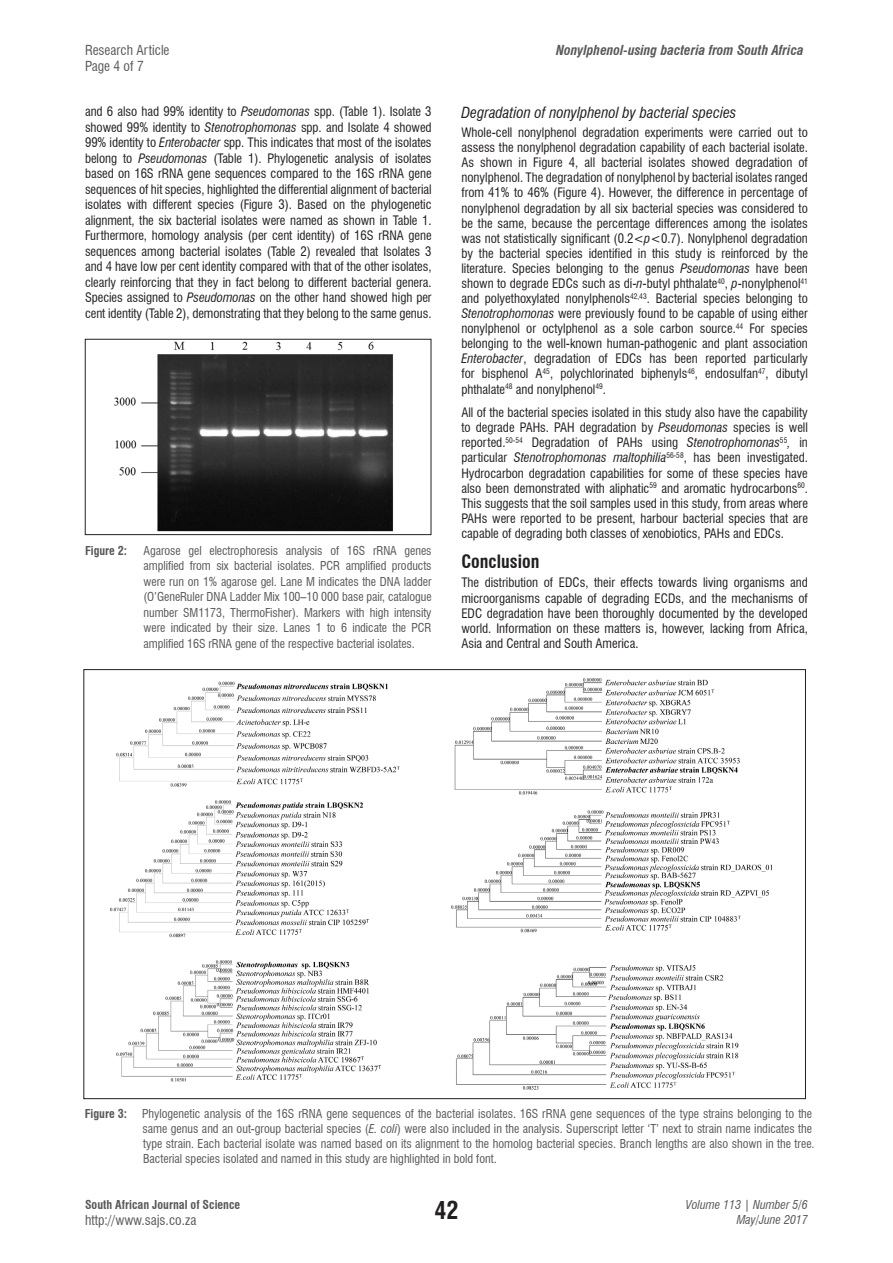
<style>
.page{position:relative;width:893px;height:1263px;background:#fff}
.page>*{position:absolute;margin:0;border:0;box-sizing:border-box;transform-origin:0 0}
.t1{font:700 condensed 24px "Swiss 721 BT";color:#231f20}
.Heading_1{font:700 condensed 18px "Swiss 721 BT";color:#231f20}
.Heading_2{font:italic condensed 15px "Swiss 721 BT";color:#231f20}
.HEADER_top{font:condensed 13.5px "Swiss 721 BT";color:#57585a}
.HEADER_top-2{font:italic 700 condensed 13.5px "Swiss 721 BT";color:#57585a}
.BODY{font:condensed 12.75px/15.1px "Swiss 721 BT";color:#231f20;text-align:justify}
.FIG_caption{font:condensed 12px/15.6px "Swiss 721 BT";color:#57585a;text-align:justify}
.FIG_caption-2{font:700 condensed 12px "Swiss 721 BT";color:#57585a}
.t2{font:italic condensed 12px/14.4px "Swiss 721 BT";color:#57585a;text-align:right}
.s1{font-style:italic}
</style>
<div class="page">
<img style="left:114px;top:341px;width:279px;height:191px">
<div style="left:85px;top:339px;width:346px;height:196px;border:1px solid #231f20"></div>
<img style="left:110px;top:678px;width:662px;height:412px">
<p class="HEADER_top" style="left:85px;top:42px;width:86px">Research Article</p>
<p class="HEADER_top-2" style="left:556px;top:42px;width:249px">Nonylphenol-using bacteria from South Africa</p>
<p class="HEADER_top" style="left:85px;top:58px;width:60px">Page 4 of 7</p>
<p class="BODY" style="left:85px;top:104px;width:348px;line-height:15.6px">and 6 also had 99% identity to <span class="s1">Pseudomonas</span> spp. (Table 1). Isolate 3 showed 99% identity to <span class="s1">Stenotrophomonas</span> spp. and Isolate 4 showed 99% identity to <span class="s1">Enterobacter</span> spp. This indicates that most of the isolates belong to <span class="s1">Pseudomonas</span> (Table 1). Phylogenetic analysis of isolates based on 16S rRNA gene sequences compared to the 16S rRNA gene sequences of hit species, highlighted the differential alignment of bacterial isolates with different species (Figure 3). Based on the phylogenetic alignment, the six bacterial isolates were named as shown in Table 1.<br>Furthermore, homology analysis (per cent identity) of 16S rRNA gene sequences among bacterial isolates (Table 2) revealed that Isolates 3 and 4 have low per cent identity compared with that of the other isolates, clearly reinforcing that they in fact belong to different bacterial genera.<br>Species assigned to <span class="s1">Pseudomonas</span> on the other hand showed high per cent identity (Table 2), demonstrating that they belong to the same genus.</p>
<p class="FIG_caption-2" style="left:85px;top:543px;width:43px">Figure 2:</p>
<p class="FIG_caption" style="left:144px;top:542px;width:290px">Agarose gel electrophoresis analysis of 16S rRNA genes amplified from six bacterial isolates. PCR amplified products were run on 1% agarose gel. Lane M indicates the DNA ladder (O’GeneRuler DNA Ladder Mix 100–10 000 base pair, catalogue number SM1173, ThermoFisher). Markers with high intensity were indicated by their size. Lanes 1 to 6 indicate the PCR amplified 16S rRNA gene of the respective bacterial isolates.</p>
<p class="Heading_2" style="left:461px;top:103px;width:277px">Degradation of nonylphenol by bacterial species</p>
<p class="BODY" style="left:461px;top:125px;width:348px">Whole-cell nonylphenol degradation experiments were carried out to assess the nonylphenol degradation capability of each bacterial isolate.<br>As shown in Figure 4, all bacterial isolates showed degradation of nonylphenol. The degradation of nonylphenol by bacterial isolates ranged from 41% to 46% (Figure 4). However, the difference in percentage of nonylphenol degradation by all six bacterial species was considered to be the same, because the percentage differences among the isolates was not statistically significant (0.2&lt;<span class="s1">p</span>&lt;0.7). Nonylphenol degradation by the bacterial species identified in this study is reinforced by the literature. Species belonging to the genus <span class="s1">Pseudomonas</span> have been shown to degrade EDCs such as di-<span class="s1">n</span>-butyl phthalate<sup>40</sup>, <span class="s1">p</span>-nonylphenol<sup>41 </sup>and polyethoxylated nonylphenols<sup>42,43</sup>. Bacterial species belonging to <span class="s1">Stenotrophomonas</span> were previously found to be capable of using either nonylphenol or octylphenol as a sole carbon source.<sup>44</sup> For species belonging to the well-known human-pathogenic and plant association <span class="s1">Enterobacter</span>, degradation of EDCs has been reported particularly for bisphenol A<sup>45</sup>, polychlorinated biphenyls<sup>46</sup>, endosulfan<sup>47</sup>, dibutyl phthalate<sup>48</sup> and nonylphenol<sup>49</sup>.</p>
<p class="BODY" style="left:461px;top:405px;width:348px">All of the bacterial species isolated in this study also have the capability to degrade PAHs. PAH degradation by <span class="s1">Pseudomonas</span> species is well reported.<sup>50-54</sup> Degradation of PAHs using <span class="s1">Stenotrophomonas</span><sup>55</sup><span class="s1">,</span> in particular <span class="s1">Stenotrophomonas maltophilia</span><sup>56-58</sup>, has been investigated.<br>Hydrocarbon degradation capabilities for some of these species have also been demonstrated with aliphatic<sup>59</sup> and aromatic hydrocarbons<sup>60</sup>.<br>This suggests that the soil samples used in this study, from areas where PAHs were reported to be present, harbour bacterial species that are capable of degrading both classes of xenobiotics, PAHs and EDCs.</p>
<p class="Heading_1" style="left:461px;top:551px;width:80px">Conclusion</p>
<p class="BODY" style="left:461px;top:575px;width:348px">The distribution of EDCs, their effects towards living organisms and microorganisms capable of degrading ECDs, and the mechanisms of EDC degradation have been thoroughly documented by the developed world. Information on these matters is, however, lacking from Africa, Asia and Central and South America.</p>
<p class="FIG_caption-2" style="left:85px;top:1106px;width:44px">Figure 3:</p>
<p class="FIG_caption" style="left:142px;top:1106px;width:674px;line-height:15px;text-align:left">Phylogenetic analysis of the 16S rRNA gene sequences of the bacterial isolates. 16S rRNA gene sequences of the type strains belonging to the same genus and an out-group bacterial species (<span class="s1">E. coli</span>) were also included in the analysis. Superscript letter ‘T’ next to strain name indicates the type strain. Each bacterial isolate was named based on its alignment to the homolog bacterial species. Branch lengths are also shown in the tree.<br>Bacterial species isolated and named in this study are highlighted in bold font.</p>
<p class="FIG_caption-2" style="left:85px;top:1197px;width:157px">South African Journal of Science</p>
<p class="HEADER_top" style="left:85px;top:1212px;width:113px">http://www.sajs.co.za</p>
<h1 class="t1" style="left:434px;top:1195px;width:25px">42</h1>
<p class="t2" style="left:686px;top:1198px;width:124px">Volume 113 | Number 5/6<br>May/June 2017</p>
</div>
